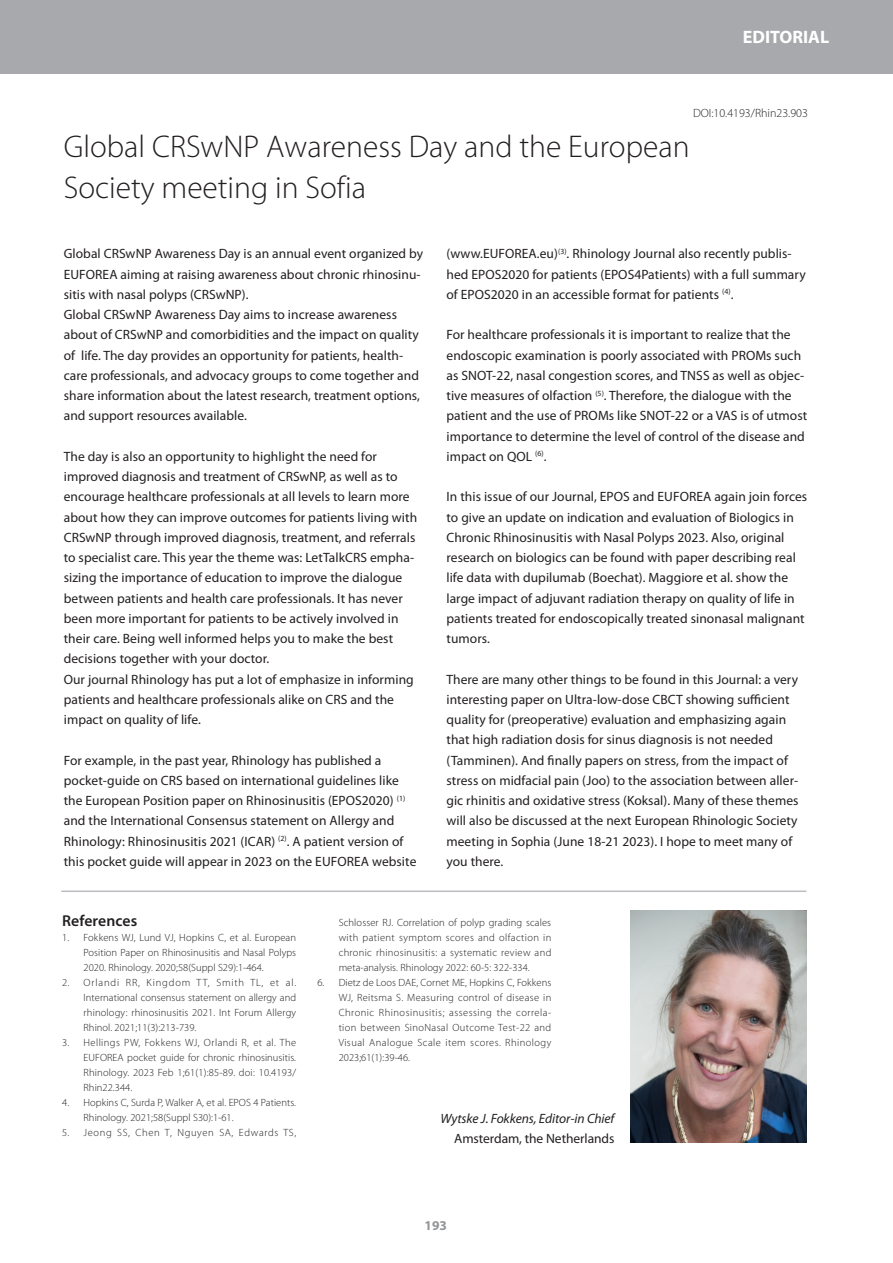
<style>
.page{position:relative;width:893px;height:1263px;background:#fff}
.page>*{position:absolute;margin:0;border:0;box-sizing:border-box;transform-origin:0 0}
.t1{font:300 31.5px/40.5px "Myriad Pro";color:#231f20}
.Original_Contributio{font:700 18px "Myriad Pro";color:#fff}
.Referenties{font:600 15.75px "Myriad Pro";letter-spacing:.005em;color:#231f20}
.Platte_tekst{font:13.5px/20.2px "Myriad Pro";letter-spacing:.005em;color:#231f20}
.ADRES{font:italic 13.5px "Myriad Pro";letter-spacing:-.005em;color:#231f20}
.ADRES-2{font:13.5px "Myriad Pro";letter-spacing:-.005em;color:#231f20}
.t2{font:700 13.5px "Myriad Pro";color:#939598}
.t3{font:300 12px "Myriad Pro";color:#231f20}
.t4{font:300 10.5px/15px "Myriad Pro";letter-spacing:.005em;color:#231f20;text-align:justify}
.t5{font:300 10.5px "Myriad Pro";letter-spacing:.06em;color:#231f20}
</style>
<div class="page">
<div style="left:0;top:0;width:893px;height:74px;background:#a8a9ad"></div>
<hr style="left:61px;top:890px;width:745px;height:2px;background:#bcbdc0">
<img style="left:630px;top:911px;width:176px;height:231px">
<p class="Original_Contributio" style="left:743px;top:27px;width:88px">EDITORIAL</p>
<p class="t3" style="left:693px;top:106px;width:116px">DOI:10.4193/Rhin23.903</p>
<p class="t1" style="left:64px;top:127px;width:627px">Global CRSwNP Awareness Day and the European<br>Society meeting in Sofia</p>
<p class="Platte_tekst" style="left:64px;top:244px;width:361px">Global CRSwNP Awareness Day is an annual event organized by<br>EUFOREA aiming at raising awareness about chronic rhinosinu&shy;sitis with nasal polyps (CRSwNP).</p>
<p class="Platte_tekst" style="left:64px;top:305px;width:358px">Global CRSwNP Awareness Day aims to increase awareness about of CRSwNP and comorbidities and the impact on quality of life. The day provides an opportunity for patients, health&shy;care professionals, and advocacy groups to come together and share information about the latest research, treatment options, and support resources available.</p>
<p class="Platte_tekst" style="left:64px;top:446px;width:355px">The day is also an opportunity to highlight the need for improved diagnosis and treatment of CRSwNP, as well as to encourage healthcare professionals at all levels to learn more about how they can improve outcomes for patients living with CRSwNP through improved diagnosis, treatment, and referrals to specialist care. This year the theme was: LetTalkCRS empha&shy;sizing the importance of education to improve the dialogue between patients and health care professionals. It has never been more important for patients to be actively involved in their care. Being well informed helps you to make the best decisions together with your doctor.</p>
<p class="Platte_tekst" style="left:64px;top:669px;width:351px">Our journal Rhinology has put a lot of emphasize in informing patients and healthcare professionals alike on CRS and the impact on quality of life.</p>
<p class="Platte_tekst" style="left:64px;top:750px;width:354px">For example, in the past year, Rhinology has published a pocket-guide on CRS based on international guidelines like the European Position paper on Rhinosinusitis (EPOS2020) <sup>(1) </sup>and the International Consensus statement on Allergy and Rhinology: Rhinosinusitis 2021 (ICAR) <sup>(2)</sup>. A patient version of this pocket guide will appear in 2023 on the EUFOREA website</p>
<p class="Platte_tekst" style="left:446px;top:244px;width:361px">(www.EUFOREA.eu)<sup>(3)</sup>. Rhinology Journal also recently publis&shy;hed EPOS2020 for patients (EPOS4Patients) with a full summary of EPOS2020 in an accessible format for patients <sup>(4)</sup>.</p>
<p class="Platte_tekst" style="left:446px;top:325px;width:362px">For healthcare professionals it is important to realize that the endoscopic examination is poorly associated with PROMs such as SNOT-22, nasal congestion scores, and TNSS as well as objec&shy;tive measures of olfaction <sup>(5)</sup>. Therefore, the dialogue with the patient and the use of PROMs like SNOT-22 or a VAS is of utmost importance to determine the level of control of the disease and impact on QOL <sup>(6)</sup>.</p>
<p class="Platte_tekst" style="left:446px;top:487px;width:362px">In this issue of our Journal, EPOS and EUFOREA again join forces to give an update on indication and evaluation of Biologics in Chronic Rhinosinusitis with Nasal Polyps 2023. Also, original research on biologics can be found with paper describing real life data with dupilumab (Boechat). Maggiore et al. show the large impact of adjuvant radiation therapy on quality of life in patients treated for endoscopically treated sinonasal malignant tumors.</p>
<p class="Platte_tekst" style="left:446px;top:669px;width:353px">There are many other things to be found in this Journal: a very interesting paper on Ultra-low-dose CBCT showing sufficient quality for (preoperative) evaluation and emphasizing again that high radiation dosis for sinus diagnosis is not needed (Tamminen). And finally papers on stress, from the impact of stress on midfacial pain (Joo) to the association between aller&shy;gic rhinitis and oxidative stress (Koksal). Many of these themes will also be discussed at the next European Rhinologic Society meeting in Sophia (June 18-21 2023). I hope to meet many of you there.</p>
<p class="Referenties" style="left:62px;top:912px;width:77px">References</p>
<p class="t4" style="left:84px;top:930px;width:214px;text-indent:-21px">1. Fokkens WJ, Lund VJ, Hopkins C, et al. European Position Paper on Rhinosinusitis and Nasal Polyps 2020. Rhinology. 2020;58(Suppl S29):1-464.</p>
<p class="t4" style="left:84px;top:975px;width:214px;text-indent:-21px">2. Orlandi RR, Kingdom TT, Smith TL, et al.<br>International consensus statement on allergy and rhinology: rhinosinusitis 2021. Int Forum Allergy Rhinol. 2021;11(3):213-739.</p>
<p class="t4" style="left:84px;top:1035px;width:214px;text-indent:-21px">3. Hellings PW, Fokkens WJ, Orlandi R, et al. The EUFOREA pocket guide for chronic rhinosinusitis.<br>Rhinology. 2023 Feb 1;61(1):85-89. doi: 10.4193/ Rhin22.344.</p>
<p class="t4" style="left:84px;top:1095px;width:214px;text-indent:-21px">4. Hopkins C, Surda P, Walker A, et al. EPOS 4 Patients.<br>Rhinology. 2021;58(Suppl S30):1-61.</p>
<p class="t5" style="left:62px;top:1126px;width:235px">5. Jeong SS, Chen T, Nguyen SA, Edwards TS,</p>
<p class="t4" style="left:339px;top:915px;width:214px">Schlosser RJ. Correlation of polyp grading scales with patient symptom scores and olfaction in chronic rhinosinusitis: a systematic review and meta-analysis. Rhinology 2022: 60-5: 322-334.</p>
<p class="t4" style="left:339px;top:975px;width:214px;text-indent:-21px">6. Dietz de Loos DAE, Cornet ME, Hopkins C, Fokkens WJ, Reitsma S. Measuring control of disease in Chronic Rhinosinusitis; assessing the correla&shy;tion between SinoNasal Outcome Test-22 and Visual Analogue Scale item scores. Rhinology 2023;61(1):39-46.</p>
<p class="ADRES" style="left:440px;top:1111px;width:176px">Wytske J. Fokkens, Editor-in Chief</p>
<p class="ADRES-2" style="left:454px;top:1131px;width:162px">Amsterdam, the Netherlands</p>
<p class="t2" style="left:425px;top:1218px;width:24px">193</p>
</div>
